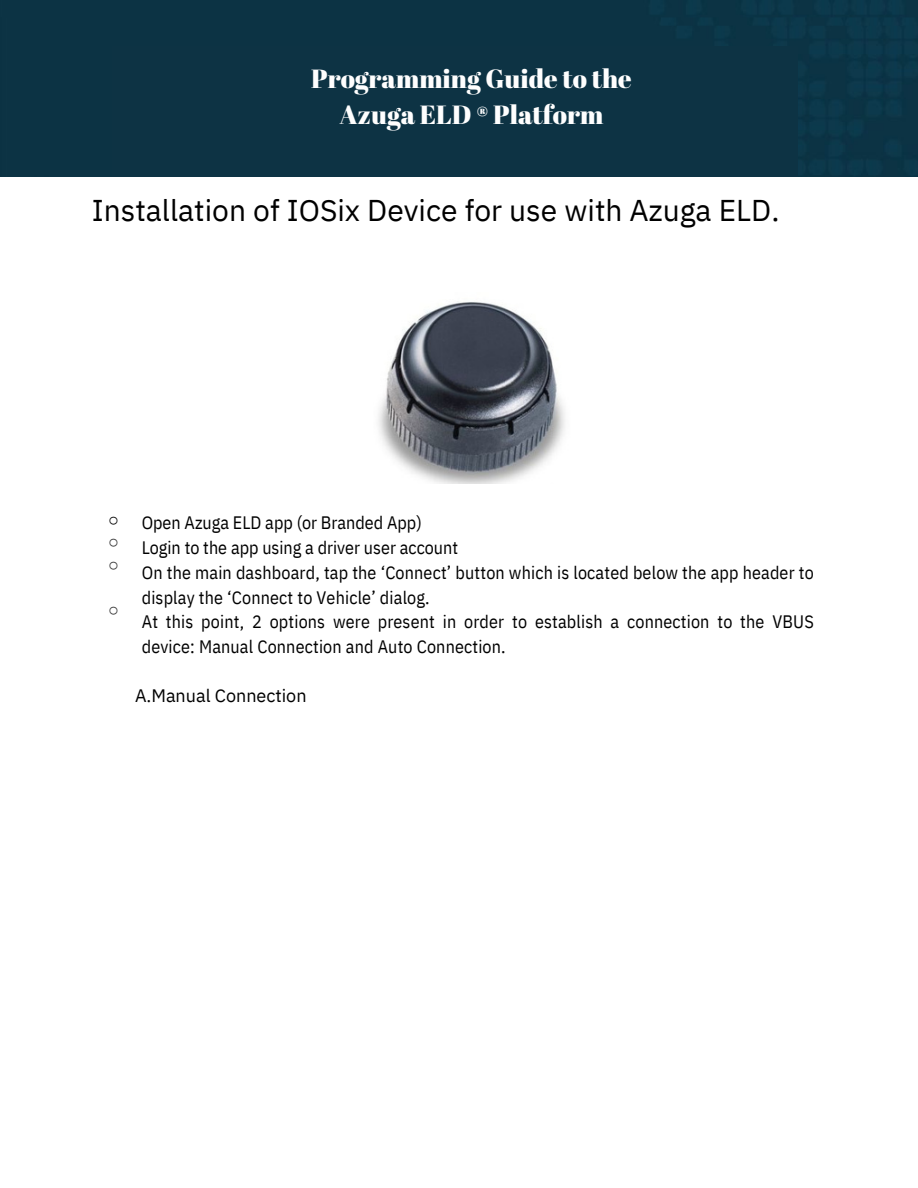
<style>
.page{position:relative;width:918px;height:1188px;background:#fff}
.page>*{position:absolute;margin:0;border:0;box-sizing:border-box;transform-origin:0 0}
.t1{font:30px "IBM Plex Sans";color:#000}
.t2{font:26.25px/36px "Abril Fatface";color:#fefefe;text-align:center}
.t3{font:18px/24.8px "IBM Plex Sans Cond";letter-spacing:.01em;color:#000}
.t4{font:18px "IBM Plex Sans";color:#000}
.t5{font:18px/22.5px "Arimo";color:#333;text-align:justify}
.s1{color:#000}
</style>
<div class="page">
<img style="left:378px;top:301px;width:187px;height:183px">
<div style="left:0;top:0;width:918px;height:177px;background:#0c3344"></div>
<div style="left:112px;top:46px;width:686px;height:131px;background:#0d3344"></div>
<p class="t2" style="left:311px;top:60px;width:322px">Programming Guide to the<br>Azuga ELD ® Platform</p>
<h2 class="t1" style="left:92px;top:191px;width:689px">Installation of IOSix Device for use with Azuga ELD.</h2>
<p class="t5" style="left:108px;top:508px;width:12px"><span class="s1">○ </span>○ ○</p>
<p class="t5" style="left:108px;top:598px;width:12px">○</p>
<p class="t3" style="left:142px;top:510px;width:282px">Open Azuga ELD app (or Branded App)</p>
<p class="t3" style="left:142px;top:535px;width:318px">Login to the app using a driver user account</p>
<p class="t3" style="left:142px;top:560px;width:674px">On the main dashboard, tap the ‘Connect’ button which is located below the app header to display the ‘Connect to Vehicle’ dialog.</p>
<p class="t3" style="left:142px;top:609px;width:674px">At this point, 2 options were present in order to establish a connection to the VBUS device: Manual Connection and Auto Connection.</p>
<p class="t4" style="left:135px;top:684px;width:173px">A.Manual Connection</p>
</div>
